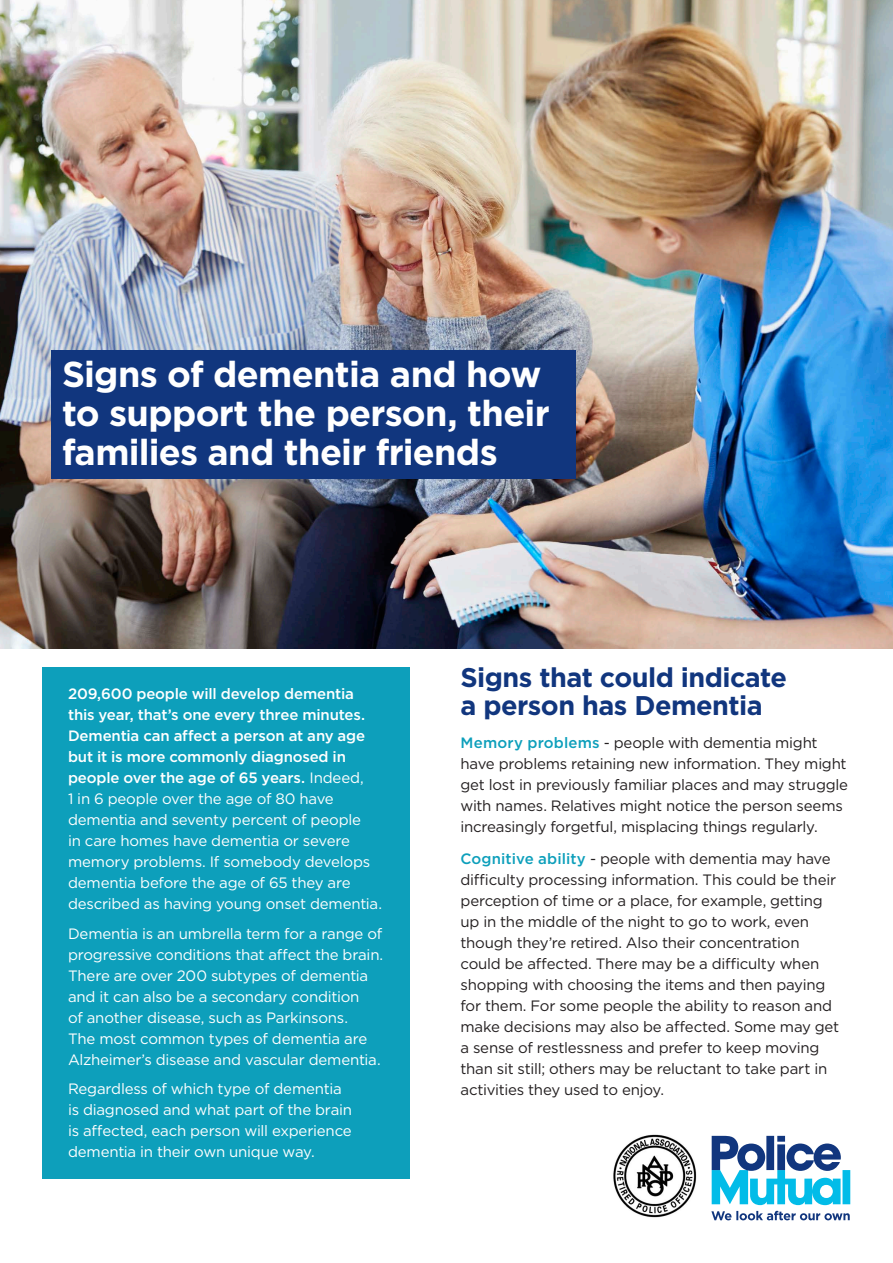
<style>
.page{position:relative;width:893px;height:1263px;background:#fff}
.page>*{position:absolute;margin:0;border:0;box-sizing:border-box;transform-origin:0 0}
.t1{font:700 36px/39px "Gotham";letter-spacing:-.02em;color:#fff}
.t2{font:700 27px/28.5px "Gotham";letter-spacing:-.02em;color:#11367e}
.t3{font:15px/21px "Gotham";letter-spacing:-.015em;color:#fff}
.t4{font:15px/21px "Gotham";letter-spacing:-.015em;color:#231f20}
.s1{font-weight:500}
.s2{font-weight:500;color:#0d9fbb}
</style>
<div class="page">
<img style="left:0;top:0;width:893px;height:648px">
<div style="left:43px;top:667px;width:367px;height:511px;background:#0d9fbb"></div>
<img style="left:612px;top:1133px;width:86px;height:86px;border-radius:42px">
<div style="left:51px;top:350px;width:524px;height:128px;background:#11367e"></div>
<svg style="left:711px;top:1211px;width:139px;height:9px"></svg>
<svg style="left:712px;top:1136px;width:138px;height:69px"></svg>
<h1 class="t1" style="left:62px;top:354px;width:489px">Signs of dementia and how to support the person, their families and their friends</h1>
<p class="t3" style="left:68px;top:683px;width:315px"><span class="s1">209,600 people will develop dementia this year, that’s one every three minutes.<br>Dementia can affect a person at any age but it is more commonly diagnosed in people over the age of 65 years.</span> Indeed,<br>1 in 6 people over the age of 80 have dementia and seventy percent of people<br>in care homes have dementia or severe memory problems. If somebody develops dementia before the age of 65 they are described as having young onset dementia.</p>
<p class="t3" style="left:68px;top:922px;width:317px">Dementia is an umbrella term for a range of progressive conditions that affect the brain.<br>There are over 200 subtypes of dementia and it can also be a secondary condition<br>of another disease, such as Parkinsons.<br>The most common types of dementia are Alzheimer’s disease and vascular dementia.</p>
<p class="t3" style="left:68px;top:1078px;width:286px">Regardless of which type of dementia is diagnosed and what part of the brain is affected, each person will experience dementia in their own unique way.</p>
<h2 class="t2" style="left:460px;top:662px;width:328px">Signs that could indicate a person has Dementia</h2>
<p class="t4" style="left:460px;top:731px;width:389px"><span class="s2">Memory problems</span> - people with dementia might have problems retaining new information. They might get lost in previously familiar places and may struggle with names. Relatives might notice the person seems increasingly forgetful, misplacing things regularly.</p>
<p class="t4" style="left:460px;top:848px;width:380px"><span class="s2">Cognitive ability</span> - people with dementia may have difficulty processing information. This could be their perception of time or a place, for example, getting up in the middle of the night to go to work, even though they’re retired. Also their concentration could be affected. There may be a difficulty when shopping with choosing the items and then paying for them. For some people the ability to reason and make decisions may also be affected. Some may get a sense of restlessness and prefer to keep moving than sit still; others may be reluctant to take part in activities they used to enjoy.</p>
</div>
